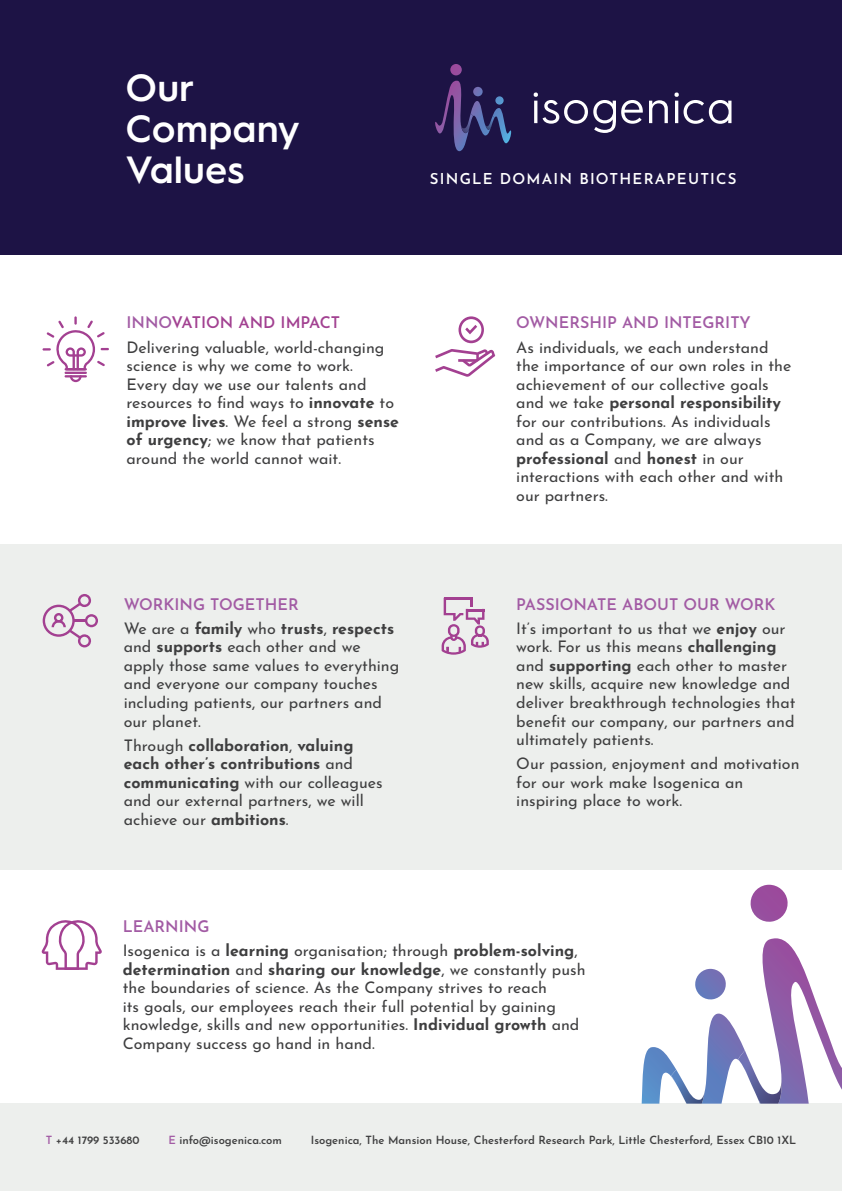
<style>
.page{position:relative;width:842px;height:1191px;background:#fff}
.page>*{position:absolute;margin:0;border:0;box-sizing:border-box;transform-origin:0 0}
.t1{font:600 38px/41px "Hurme Geometric Sans 1";letter-spacing:.02em;color:#fff}
.t2{font:16px/18.5px "Josefin Sans";color:#3e3e3f}
.t3{font:600 16px "Josefin Sans";color:#a25ba4}
.t4{font:600 16px "Josefin Sans";color:#a24191}
.t5{font:600 15px "Josefin Sans";letter-spacing:.08em;color:#fff}
.t6{font:600 11.2px "Josefin Sans";color:#3e3e3f}
.s1{color:#a25ba4}
.s2{font-weight:700}
</style>
<div class="page">
<div style="left:0;top:0;width:842px;height:254px;background:#1d1345"></div>
<div style="left:0;top:544px;width:842px;height:326px;background:#edefed"></div>
<svg style="left:533px;top:92px;width:110px;height:41px"></svg>
<svg style="left:649px;top:100px;width:19px;height:23px"></svg>
<svg style="left:674px;top:92px;width:57px;height:32px"></svg>
<svg style="left:450px;top:64px;width:12px;height:11px"></svg>
<svg style="left:435px;top:81px;width:77px;height:70px"></svg>
<img style="left:484px;top:116px;width:10px;height:14px">
<img style="left:461px;top:114px;width:12px;height:19px">
<svg style="left:42px;top:920px;width:60px;height:49px"></svg>
<div style="left:0;top:1103px;width:842px;height:88px;background:#edefed"></div>
<svg style="left:750px;top:884px;width:38px;height:38px"></svg>
<svg style="left:642px;top:938px;width:200px;height:165px"></svg>
<img style="left:705px;top:1076px;width:1px;height:23px">
<img style="left:671px;top:1069px;width:34px;height:34px">
<img style="left:737px;top:1050px;width:46px;height:53px">
<svg style="left:43px;top:316px;width:66px;height:66px"></svg>
<svg style="left:458px;top:316px;width:26px;height:27px"></svg>
<svg style="left:435px;top:349px;width:60px;height:28px"></svg>
<svg style="left:43px;top:594px;width:55px;height:53px"></svg>
<svg style="left:442px;top:598px;width:47px;height:56px"></svg>
<p class="t1" style="left:126px;top:64px;width:175px">Our<br>Company<br>Values</p>
<p class="t5" style="left:430px;top:166px;width:308px">SINGLE DOMAIN BIOTHERAPEUTICS</p>
<p class="t4" style="left:127px;top:309px;width:215px"><span class="s1">INNO</span>VATION AND IMPACT</p>
<p class="t2" style="left:127px;top:336px;width:274px">Delivering valuable, world-changing science is why we come to work.<br>Every day we use our talents and resources to find ways to <span class="s2">innovate</span> to <span class="s2">improve lives</span>. We feel a strong <span class="s2">sense of urgency</span>; we know that patients around the world cannot wait.</p>
<p class="t3" style="left:124px;top:590px;width:176px">WORKING TOGETHER</p>
<p class="t2" style="left:124px;top:617px;width:277px">We are a <span class="s2">family</span> who <span class="s2">trusts</span>, <span class="s2">respects </span>and <span class="s2">supports</span> each other and we apply those same values to everything and everyone our company touches including patients, our partners and our planet.</p>
<p class="t2" style="left:124px;top:734px;width:260px">Through <span class="s2">collaboration</span>, <span class="s2">valuing each other’s contributions</span> and <span class="s2">communicating</span> with our colleagues and our external partners, we will achieve our <span class="s2">ambitions</span>.</p>
<p class="t3" style="left:516px;top:309px;width:236px">OWNERSHIP AND INTEGRITY</p>
<p class="t2" style="left:516px;top:336px;width:277px">As individuals, we each understand the importance of our own roles in the achievement of our collective goals and we take <span class="s2">personal responsibility </span>for our contributions. As individuals and as a Company, we are always <span class="s2">professional</span> and <span class="s2">honest</span> in our interactions with each other and with our partners.</p>
<p class="t3" style="left:516px;top:590px;width:261px">PASSIONATE ABOUT OUR WORK</p>
<p class="t2" style="left:516px;top:617px;width:281px">It’s important to us that we <span class="s2">enjoy</span> our work. For us this means <span class="s2">challenging </span>and <span class="s2">supporting</span> each other to master new skills, acquire new knowledge and deliver breakthrough technologies that benefit our company, our partners and ultimately patients.</p>
<p class="t2" style="left:516px;top:752px;width:285px">Our passion, enjoyment and motivation for our work make Isogenica an inspiring place to work.</p>
<p class="t3" style="left:123px;top:913px;width:88px">LEARNING</p>
<p class="t2" style="left:123px;top:939px;width:464px">Isogenica is a <span class="s2">learning</span> organisation; through <span class="s2">problem-solving</span>, <span class="s2">determination</span> and <span class="s2">sharing our knowledge</span>, we constantly push the boundaries of science. As the Company strives to reach<br>its goals, our employees reach their full potential by gaining knowledge, skills and new opportunities. <span class="s2">Individual growth</span> and Company success go hand in hand.</p>
<p class="t6" style="left:46px;top:1130px;width:95px"><span class="s1">T</span> +44 1799 533680</p>
<p class="t6" style="left:168px;top:1130px;width:115px"><span class="s1">E</span> info@isogenica.com</p>
<p class="t6" style="left:311px;top:1130px;width:487px">Isogenica, The Mansion House, Chesterford Research Park, Little Chesterford, Essex CB10 1XL</p>
</div>
